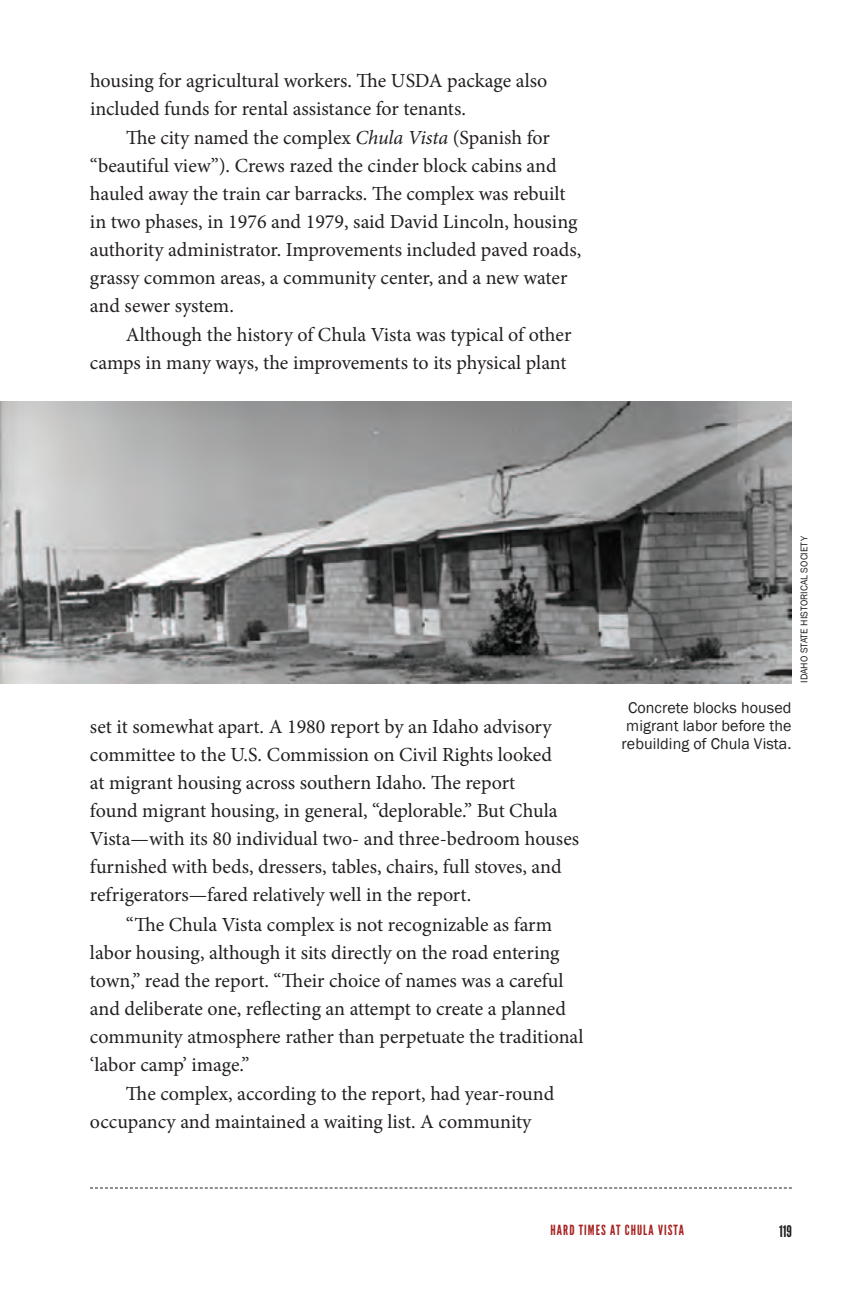
<style>
.page{position:relative;width:864px;height:1296px;background:#fff}
.page>*{position:absolute;margin:0;border:0;box-sizing:border-box;transform-origin:0 0}
.Body_Text{font:20px/28px "Minion Pro";color:#231f20}
.Caption_-_R{font:16px/18px "Franklin Gothic";letter-spacing:.005em;color:#231f20;text-align:center}
.t1{font:16px "League Gothic";color:#231f20}
.t2{font:14px "League Gothic";letter-spacing:.075em;color:#a72322}
.Photo_Credit___Backm{font:10px "Franklin Gothic";letter-spacing:.005em;color:#231f20}
.s1{font-style:italic}
</style>
<div class="page">
<svg style="left:90px;top:1188px;width:702px;height:1px"></svg>
<img style="left:0;top:402px;width:792px;height:281px">
<p class="Body_Text" style="left:90px;top:66px;width:459px">housing for agricultural workers. The USDA package also included funds for rental assistance for tenants.</p>
<p class="Body_Text" style="left:90px;top:124px;width:493px;text-indent:36px">The city named the complex <span class="s1">Chula Vista</span> (Spanish for “beautiful view”). Crews razed the cinder block cabins and hauled away the train car barracks. The complex was rebuilt in two phases, in 1976 and 1979, said David Lincoln, housing authority administrator. Improvements included paved roads, grassy common areas, a community center, and a new water and sewer system.</p>
<p class="Body_Text" style="left:90px;top:321px;width:483px;text-align:right">Although the history of Chula Vista was typical of other camps in many ways, the improvements to its physical plant</p>
<p class="Body_Text" style="left:90px;top:713px;width:491px">set it somewhat apart. A 1980 report by an Idaho advisory committee to the U.S. Commission on Civil Rights looked<br>at migrant housing across southern Idaho. The report<br>found migrant housing, in general, “deplorable.” But Chula Vista—with its 80 individual two- and three-bedroom houses furnished with beds, dressers, tables, chairs, full stoves, and refrigerators—fared relatively well in the report.</p>
<p class="Body_Text" style="left:90px;top:911px;width:495px;text-indent:36px">“The Chula Vista complex is not recognizable as farm labor housing, although it sits directly on the road entering town,” read the report. “Their choice of names was a careful and deliberate one, reflecting an attempt to create a planned community atmosphere rather than perpetuate the traditional ‘labor camp’ image.”</p>
<p class="Body_Text" style="left:90px;top:1080px;width:466px;text-indent:36px">The complex, according to the report, had year-round occupancy and maintained a waiting list. A community</p>
<p class="Caption_-_R" style="left:622px;top:699px;width:171px">Concrete blocks housed migrant labor before the rebuilding of Chula Vista.</p>
<p class="Photo_Credit___Backm" style="left:798px;top:683px;width:148px;rotate:-90deg">IDAHO STATE HISTORICAL SOCIETY</p>
<p class="t2" style="left:551px;top:1222px;width:135px">HARD TIMES AT CHULA VISTA</p>
<p class="t1" style="left:779px;top:1221px;width:14px">119</p>
</div>
